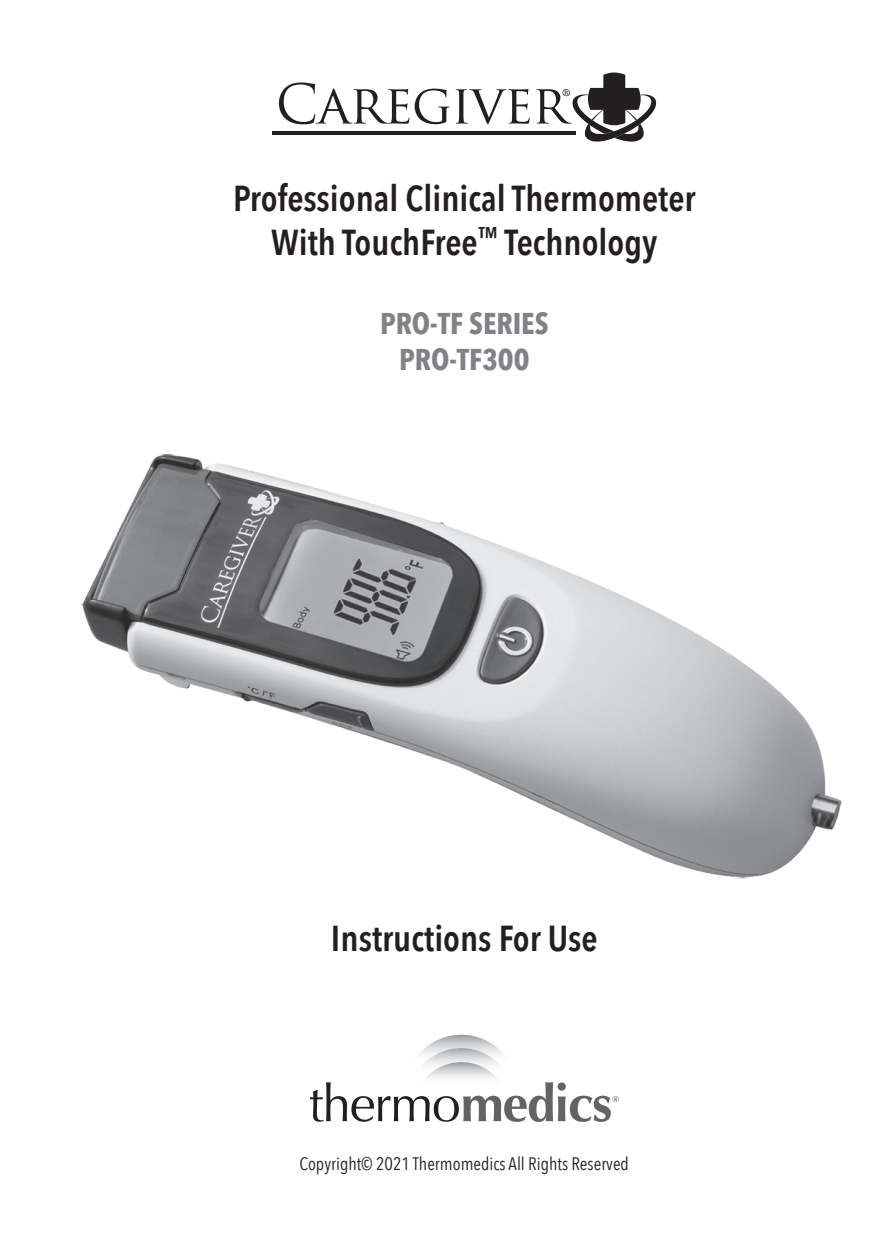
<style>
.page{position:relative;width:893px;height:1259px;background:#fff}
.page>*{position:absolute;margin:0;border:0;box-sizing:border-box;transform-origin:0 0}
.t1{font:600 36px/43.2px "Avenir Next Condensed";color:#231f20;text-align:center}
.t2{font:700 30px/36px "Avenir Next Condensed";color:#808285;text-align:center}
.t3{font:18px "Avenir Next Condensed";color:#242021}
</style>
<div class="page">
<svg style="left:279px;top:82px;width:130px;height:42px"></svg>
<svg style="left:415px;top:89px;width:35px;height:35px"></svg>
<svg style="left:456px;top:89px;width:74px;height:35px"></svg>
<hr style="left:273px;top:131px;width:303px;height:4px;background:#231f20">
<svg style="left:536px;top:72px;width:121px;height:70px"></svg>
<img style="left:425px;top:1034px;width:72px;height:14px">
<img style="left:419px;top:1048px;width:85px;height:14px">
<img style="left:423px;top:1062px;width:76px;height:16px">
<svg style="left:310px;top:1082px;width:309px;height:40px"></svg>
<img style="left:81px;top:454px;width:761px;height:425px">
<p class="t1" style="left:233px;top:177px;width:464px">Professional Clinical Thermometer<br>With TouchFree<sup>™</sup> Technology</p>
<p class="t2" style="left:380px;top:305px;width:170px">PRO-TF SERIES<br>PRO-TF300</p>
<p class="t1" style="left:331px;top:916px;width:268px">Instructions For Use</p>
<p class="t3" style="left:300px;top:1152px;width:331px">Copyright© 2021 Thermomedics All Rights Reserved</p>
</div>
